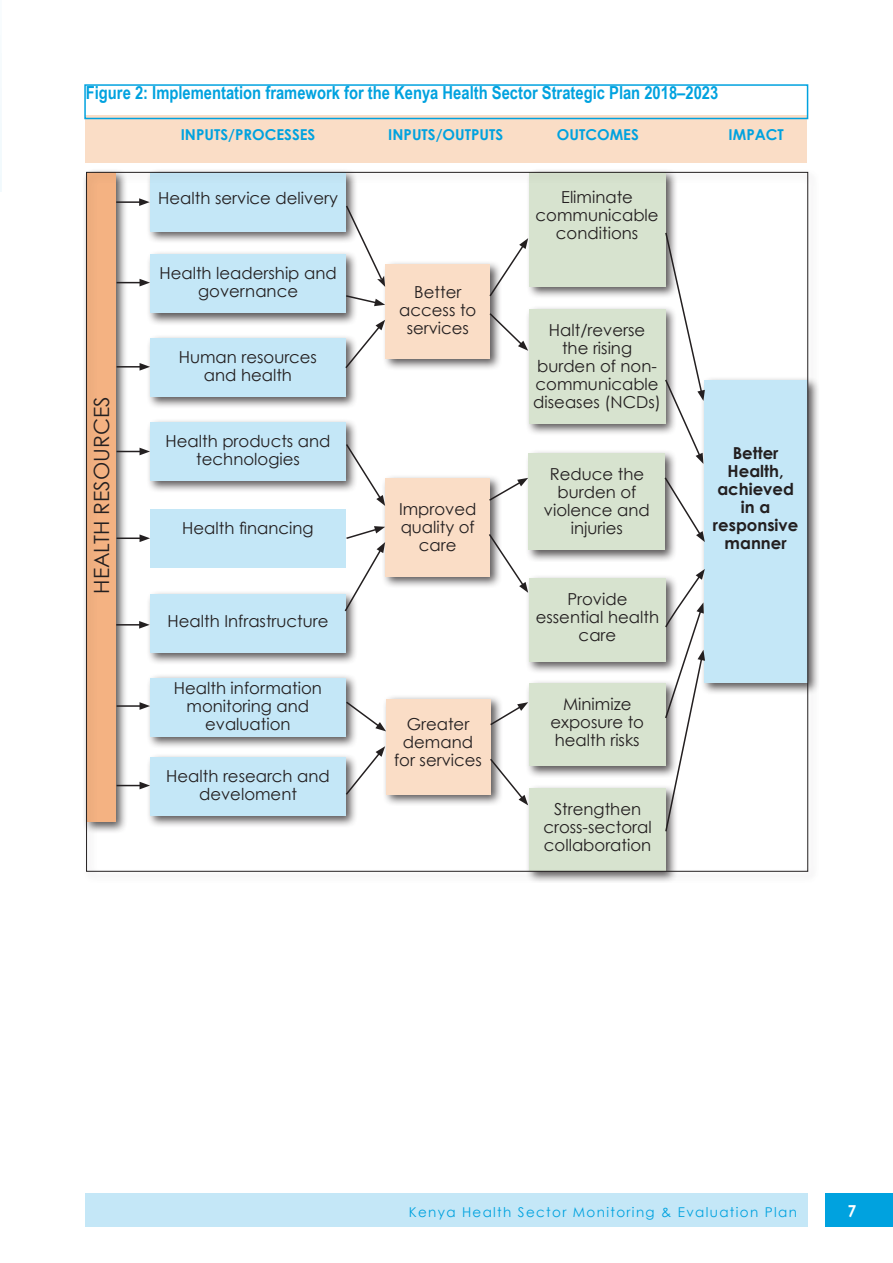
<style>
.page{position:relative;width:893px;height:1263px;background:#fff}
.page>*{position:absolute;margin:0;border:0;box-sizing:border-box;transform-origin:0 0}
.t1{font:21px "Century Gothic";color:#231f20}
.t2{font:700 18px "Arial Narrow";color:#00a2df}
.t3{font:16.5px/18px "Century Gothic";color:#231f20;text-align:center}
.t4{font:700 16.5px/18px "Century Gothic";color:#231f20;text-align:center}
.t5{font:700 16.5px "Century Gothic";color:#fff;scale:.91 1}
.t6{font:700 15px "Century Gothic";color:#00a2df}
.t7{font:13.5px "Century Gothic";letter-spacing:.1em;color:#00a2df}
</style>
<div class="page">
<div style="left:85px;top:1193px;width:722px;height:34px;background:#c4e7f7"></div>
<div style="left:825px;top:1193px;width:68px;height:34px;background:#00a2df"></div>
<div style="left:85px;top:115px;width:722px;height:47px;background:#faddc6"></div>
<hr style="left:0;top:0;width:2px;height:191px;background:#f5fafd">
<div style="left:84px;top:84px;width:724px;height:35px;border:2px solid #00a2df"></div>
<div style="left:82px;top:168px;width:739px;height:716px;background:#231f20;opacity:.75"></div>
<p class="t2" style="left:86px;top:79px;width:634px">Figure 2: Implementation framework for the Kenya Health Sector Strategic Plan 2018–2023</p>
<p class="t6" style="left:181px;top:125px;width:136px">INPUTS/PROCESSES</p>
<p class="t6" style="left:388px;top:125px;width:116px">INPUTS/OUTPUTS</p>
<p class="t6" style="left:557px;top:125px;width:83px">OUTCOMES</p>
<p class="t6" style="left:729px;top:125px;width:57px">IMPACT</p>
<p class="t1" style="left:89px;top:594px;width:198px;rotate:-90deg">HEALTH RESOURCES</p>
<p class="t3" style="left:158px;top:188px;width:181px">Health service delivery</p>
<p class="t3" style="left:159px;top:264px;width:179px">Health leadership and governance</p>
<p class="t3" style="left:179px;top:348px;width:140px">Human resources and health</p>
<p class="t3" style="left:166px;top:432px;width:166px">Health products and technologies</p>
<p class="t3" style="left:182px;top:518px;width:133px">Health financing</p>
<p class="t3" style="left:168px;top:612px;width:162px">Health Infrastructure</p>
<p class="t3" style="left:174px;top:679px;width:150px">Health information monitoring and evaluation</p>
<p class="t3" style="left:166px;top:767px;width:165px">Health research and develoment</p>
<p class="t3" style="left:399px;top:283px;width:79px">Better access to services</p>
<p class="t3" style="left:399px;top:500px;width:79px">Improved quality of care</p>
<p class="t3" style="left:394px;top:715px;width:89px">Greater demand for services</p>
<p class="t3" style="left:536px;top:188px;width:125px">Eliminate communicable conditions</p>
<p class="t3" style="left:533px;top:321px;width:129px">Halt/reverse<br>the rising burden of non&shy;communicable diseases (NCDs)</p>
<p class="t3" style="left:544px;top:465px;width:107px">Reduce the burden of violence and injuries</p>
<p class="t3" style="left:536px;top:590px;width:125px">Provide essential health care</p>
<p class="t3" style="left:550px;top:695px;width:95px">Minimize exposure to health risks</p>
<p class="t3" style="left:543px;top:800px;width:110px">Strengthen cross-sectoral collaboration</p>
<p class="t4" style="left:713px;top:444px;width:87px">Better<br>Health, achieved in a responsive manner</p>
<p class="t7" style="left:409px;top:1204px;width:390px">Kenya Health Sector Monitoring &amp; Evaluation Plan</p>
<p class="t5" style="left:848px;top:1200px;width:11px">7</p>
</div>
